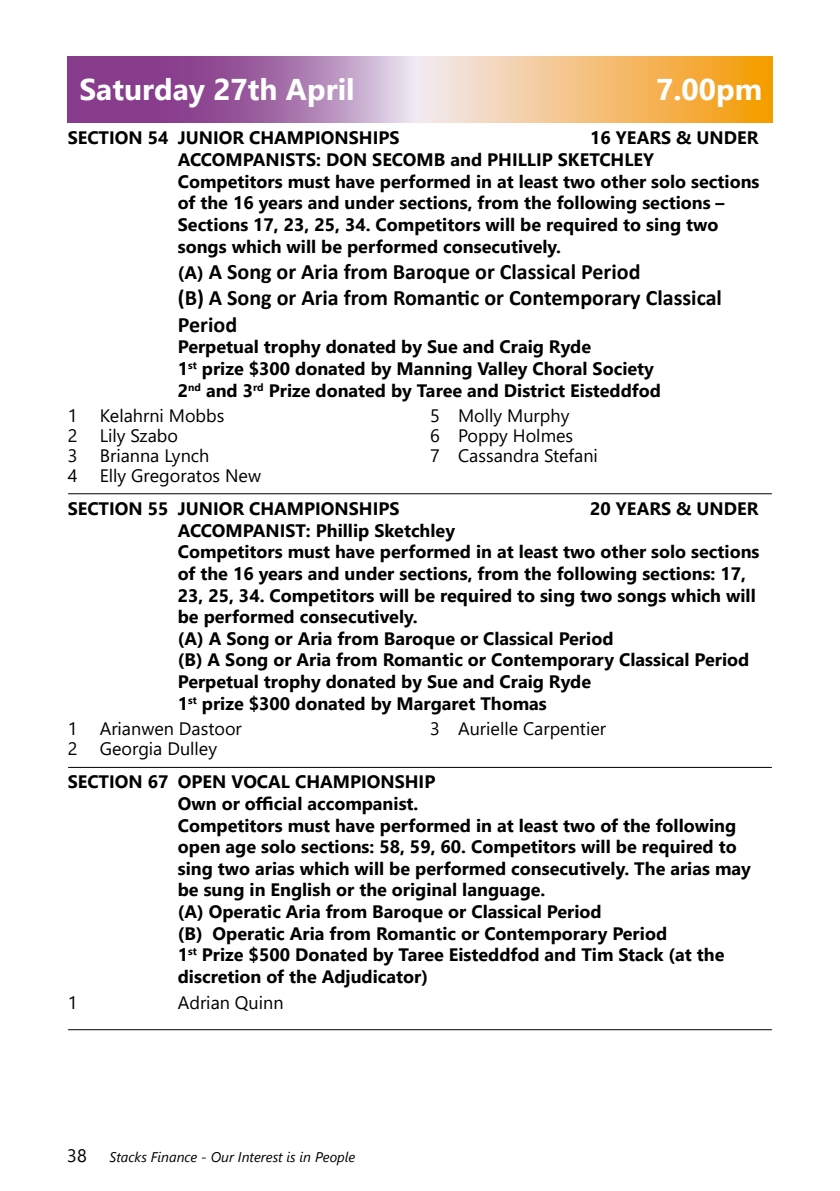
<style>
.page{position:relative;width:840px;height:1191px;background:#fff}
.page>*{position:absolute;margin:0;border:0;box-sizing:border-box;transform-origin:0 0}
.t1{font:700 30px "Segoe UI";color:#fff}
.t2{font:700 22px/26.4px "Calibri";color:#000}
.t3{font:700 18px/21.6px "Segoe UI";color:#000}
.t4{font:18px "Segoe UI";color:#000}
.t5{font:italic 14px "Segoe UI";color:#000}
.s1{font-family:"Segoe UI";font-size:18px}
</style>
<div class="page">
<svg style="left:68px;top:57px;width:703px;height:65px;background:#cb9691"></svg>
<hr style="left:68px;top:493px;width:703px;height:1px;background:#000">
<hr style="left:68px;top:767px;width:703px;height:1px;background:#000">
<hr style="left:68px;top:1029px;width:703px;height:1px;background:#000">
<h1 class="t1" style="left:79px;top:61px;width:277px">Saturday 27th April</h1>
<h1 class="t1" style="left:655px;top:61px;width:107px">7.00pm</h1>
<p class="t3" style="left:68px;top:126px;width:333px">SECTION 54 JUNIOR CHAMPIONSHIPS</p>
<p class="t3" style="left:178px;top:126px;width:583px;text-indent:412px">16 YEARS &amp; UNDER ACCOMPANISTS: DON SECOMB and PHILLIP SKETCHLEY Competitors must have performed in at least two other solo sections of the 16 years and under sections, from the following sections – Sections 17, 23, 25, 34. Competitors will be required to sing two songs which will be performed consecutively.</p>
<p class="t2" style="left:178px;top:258px;width:545px"><span class="s1">(A)</span> A Song or Aria from Baroque or Classical Period<br>(B) A Song or Aria from Romantic or Contemporary Classical<br>Period</p>
<p class="t3" style="left:178px;top:335px;width:484px">Perpetual trophy donated by Sue and Craig Ryde<br>1<sup>st</sup> prize $300 donated by Manning Valley Choral Society<br>2<sup>nd</sup> and 3<sup>rd</sup> Prize donated by Taree and District Eisteddfod</p>
<p class="t4" style="left:68px;top:399px;width:158px">1 Kelahrni Mobbs</p>
<p class="t4" style="left:430px;top:399px;width:141px">5 Molly Murphy</p>
<p class="t4" style="left:68px;top:419px;width:112px">2 Lily Szabo</p>
<p class="t4" style="left:430px;top:419px;width:145px">6 Poppy Holmes</p>
<p class="t4" style="left:68px;top:439px;width:143px">3 Brianna Lynch</p>
<p class="t4" style="left:430px;top:439px;width:169px">7 Cassandra Stefani</p>
<p class="t4" style="left:68px;top:459px;width:195px">4 Elly Gregoratos New</p>
<p class="t3" style="left:68px;top:496px;width:333px">SECTION 55 JUNIOR CHAMPIONSHIPS</p>
<p class="t3" style="left:590px;top:496px;width:170px">20 YEARS &amp; UNDER</p>
<p class="t3" style="left:178px;top:518px;width:583px">ACCOMPANIST: Phillip Sketchley<br>Competitors must have performed in at least two other solo sections of the 16 years and under sections, from the following sections: 17, 23, 25, 34. Competitors will be required to sing two songs which will be performed consecutively.<br>(A) A Song or Aria from Baroque or Classical Period<br>(B) A Song or Aria from Romantic or Contemporary Classical Period Perpetual trophy donated by Sue and Craig Ryde<br>1<sup>st</sup> prize $300 donated by Margaret Thomas</p>
<p class="t4" style="left:68px;top:712px;width:176px">1 Arianwen Dastoor</p>
<p class="t4" style="left:430px;top:712px;width:177px">3 Aurielle Carpentier</p>
<p class="t4" style="left:68px;top:732px;width:151px">2 Georgia Dulley</p>
<p class="t3" style="left:178px;top:769px;width:574px;text-indent:-110px">SECTION 67 OPEN VOCAL CHAMPIONSHIP<br>Own or official accompanist.<br>Competitors must have performed in at least two of the following open age solo sections: 58, 59, 60. Competitors will be required to sing two arias which will be performed consecutively. The arias may be sung in English or the original language.<br>(A) Operatic Aria from Baroque or Classical Period<br>(B) Operatic Aria from Romantic or Contemporary Period<br>1<sup>st</sup> Prize $500 Donated by Taree Eisteddfod and Tim Stack (at the discretion of the Adjudicator)</p>
<p class="t4" style="left:68px;top:985px;width:11px">1</p>
<p class="t4" style="left:178px;top:985px;width:107px">Adrian Quinn</p>
<p class="t4" style="left:67px;top:1138px;width:21px">38</p>
<p class="t5" style="left:109px;top:1143px;width:247px">Stacks Finance - Our Interest is in People</p>
</div>
